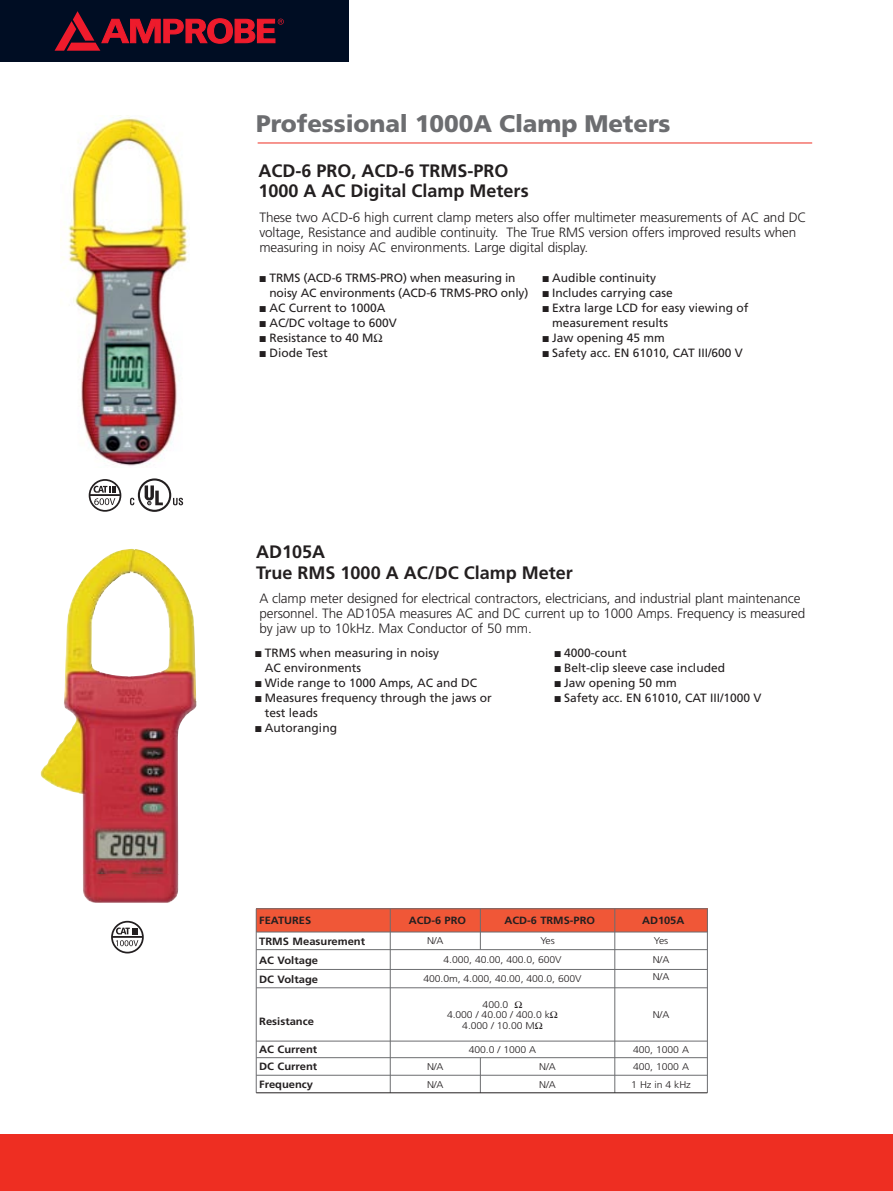
<style>
.page{position:relative;width:893px;height:1191px;background:#fff}
.page>*{position:absolute;margin:0;border:0;box-sizing:border-box;transform-origin:0 0}
.t1{font:900 24px "Frutiger";letter-spacing:-.005em;color:#6c6d70}
.t2{font:700 18px/19.5px "Frutiger";color:#231f20}
.t3{font:300 13.5px/15px "Frutiger";letter-spacing:-.01em;color:#231f20}
.t4{font:12px/15px "Frutiger";color:#231f20}
.t5{font:700 10.5px "Frutiger";color:#231f20;scale:1.06 1}
.t6{font:700 10.5px "Frutiger";color:#231f20;scale:1.05 1}
.t7{font:300 9.75px "Frutiger";letter-spacing:-.01em;color:#231f20;scale:1.07 1}
</style>
<div class="page">
<svg style="left:89px;top:479px;width:33px;height:33px"></svg>
<div style="left:89px;top:479px;width:32px;height:33px;border:2px solid #231f20;border-radius:50%"></div>
<hr style="left:90px;top:494px;width:30px;height:2px;background:#231f20">
<svg style="left:94px;top:486px;width:21px;height:19px"></svg>
<svg style="left:130px;top:498px;width:4px;height:7px"></svg>
<svg style="left:173px;top:498px;width:10px;height:7px"></svg>
<svg style="left:145px;top:485px;width:18px;height:20px"></svg>
<div style="left:138px;top:478px;width:33px;height:34px;border:2px solid #231f20;border-radius:50%"></div>
<svg style="left:111px;top:923px;width:33px;height:31px"></svg>
<div style="left:111px;top:920px;width:33px;height:33px;border:2px solid #231f20;border-radius:50%"></div>
<hr style="left:112px;top:936px;width:30px;height:1px;background:#231f20">
<svg style="left:116px;top:927px;width:22px;height:7px"></svg>
<svg style="left:116px;top:940px;width:22px;height:6px"></svg>
<div style="left:0;top:1134px;width:893px;height:57px;background:#ee2e22"></div>
<div style="left:256px;top:908px;width:134px;height:24px;background:#f05737"></div>
<div style="left:390px;top:908px;width:90px;height:24px;background:#f05737"></div>
<div style="left:480px;top:908px;width:135px;height:24px;background:#f05737"></div>
<div style="left:615px;top:908px;width:92px;height:24px;background:#f05737"></div>
<hr style="left:256px;top:908px;width:1px;height:184px;background:#6c6d70">
<hr style="left:390px;top:908px;width:1px;height:184px;background:#6c6d70">
<hr style="left:480px;top:908px;width:1px;height:41px;background:#6c6d70">
<hr style="left:480px;top:1057px;width:1px;height:35px;background:#6c6d70">
<hr style="left:614px;top:908px;width:1px;height:184px;background:#6c6d70">
<hr style="left:707px;top:908px;width:1px;height:184px;background:#6c6d70">
<hr style="left:256px;top:908px;width:451px;height:1px;background:#6c6d70">
<hr style="left:256px;top:931px;width:451px;height:1px;background:#6c6d70">
<hr style="left:256px;top:949px;width:451px;height:1px;background:#6c6d70">
<hr style="left:256px;top:969px;width:451px;height:1px;background:#6c6d70">
<hr style="left:256px;top:987px;width:451px;height:1px;background:#6c6d70">
<hr style="left:256px;top:1040px;width:451px;height:1px;background:#6c6d70">
<hr style="left:256px;top:1057px;width:451px;height:1px;background:#6c6d70">
<hr style="left:256px;top:1075px;width:451px;height:1px;background:#6c6d70">
<hr style="left:256px;top:1092px;width:451px;height:1px;background:#231f20">
<img style="left:40px;top:549px;width:156px;height:354px">
<img style="left:62px;top:115px;width:127px;height:351px">
<hr style="left:258px;top:142px;width:554px;height:1px;background:#ee2e22">
<div style="left:0;top:0;width:349px;height:62px;background:#000d23"></div>
<svg style="left:55px;top:11px;width:229px;height:40px"></svg>
<h1 class="t1" style="left:256px;top:109px;width:416px">Professional 1000A Clamp Meters</h1>
<h2 class="t2" style="left:258px;top:161px;width:272px">ACD-6 PRO, ACD-6 TRMS-PRO<br>1000 A AC Digital Clamp Meters</h2>
<p class="t3" style="left:259px;top:210px;width:548px">These two ACD-6 high current clamp meters also offer multimeter measurements of AC and DC voltage, Resistance and audible continuity. The True RMS version offers improved results when measuring in noisy AC environments. Large digital display.</p>
<p class="t4" style="left:269px;top:270px;width:260px">TRMS (ACD-6 TRMS-PRO) when measuring in noisy AC environments (ACD-6 TRMS-PRO only)<br>AC Current to 1000A<br>AC/DC voltage to 600V<br>Resistance to 40 M<br>Diode Test</p>
<p class="t4" style="left:552px;top:270px;width:198px">Audible continuity<br>Includes carrying case<br>Extra large LCD for easy viewing of measurement results<br>Jaw opening 45 mm<br>Safety acc. EN 61010, CAT III/600 V</p>
<h2 class="t2" style="left:256px;top:541px;width:318px;line-height:21px">AD105A<br>True RMS 1000 A AC/DC Clamp Meter</h2>
<p class="t3" style="left:259px;top:591px;width:547px">A clamp meter designed for electrical contractors, electricians, and industrial plant maintenance personnel. The AD105A measures AC and DC current up to 1000 Amps. Frequency is measured by jaw up to 10kHz. Max Conductor of 50 mm.</p>
<p class="t4" style="left:265px;top:645px;width:228px">TRMS when measuring in noisy<br>AC environments<br>Wide range to 1000 Amps, AC and DC<br>Measures frequency through the jaws or test leads<br>Autoranging</p>
<p class="t4" style="left:564px;top:645px;width:199px">4000-count<br>Belt-clip sleeve case included<br>Jaw opening 50 mm<br>Safety acc. EN 61010, CAT III/1000 V</p>
<p class="t6" style="left:259px;top:914px;width:51px">FEATURES</p>
<p class="t6" style="left:409px;top:914px;width:56px">ACD-6 PRO</p>
<p class="t6" style="left:504px;top:914px;width:88px">ACD-6 TRMS-PRO</p>
<p class="t6" style="left:642px;top:914px;width:42px">AD105A</p>
<p class="t5" style="left:259px;top:935px;width:101px">TRMS Measurement</p>
<p class="t7" style="left:427px;top:935px;width:17px">N/A</p>
<p class="t7" style="left:540px;top:935px;width:15px">Yes</p>
<p class="t7" style="left:654px;top:935px;width:15px">Yes</p>
<p class="t5" style="left:259px;top:953px;width:57px">AC Voltage</p>
<p class="t7" style="left:443px;top:954px;width:112px">4.000, 40.00, 400.0, 600V</p>
<p class="t7" style="left:653px;top:954px;width:17px">N/A</p>
<p class="t5" style="left:259px;top:972px;width:57px">DC Voltage</p>
<p class="t7" style="left:423px;top:973px;width:149px">400.0m, 4.000, 40.00, 400.0, 600V</p>
<p class="t7" style="left:653px;top:971px;width:17px">N/A</p>
<p class="t5" style="left:259px;top:1015px;width:53px">Resistance</p>
<p class="t7" style="left:482px;top:998px;width:26px">400.0</p>
<p class="t7" style="left:447px;top:1009px;width:98px">4.000 / 40.00 / 400.0 k</p>
<p class="t7" style="left:462px;top:1020px;width:69px">4.000 / 10.00 M</p>
<p class="t7" style="left:653px;top:1009px;width:17px">N/A</p>
<p class="t5" style="left:259px;top:1043px;width:56px">AC Current</p>
<p class="t7" style="left:469px;top:1044px;width:64px">400.0 / 1000 A</p>
<p class="t7" style="left:633px;top:1044px;width:54px">400, 1000 A</p>
<p class="t5" style="left:259px;top:1060px;width:56px">DC Current</p>
<p class="t7" style="left:427px;top:1061px;width:17px">N/A</p>
<p class="t7" style="left:539px;top:1061px;width:17px">N/A</p>
<p class="t7" style="left:633px;top:1061px;width:54px">400, 1000 A</p>
<p class="t5" style="left:259px;top:1078px;width:52px">Frequency</p>
<p class="t7" style="left:427px;top:1078px;width:17px">N/A</p>
<p class="t7" style="left:539px;top:1078px;width:17px">N/A</p>
<p class="t7" style="left:631px;top:1078px;width:57px">1 Hz in 4 kHz</p>
</div>
